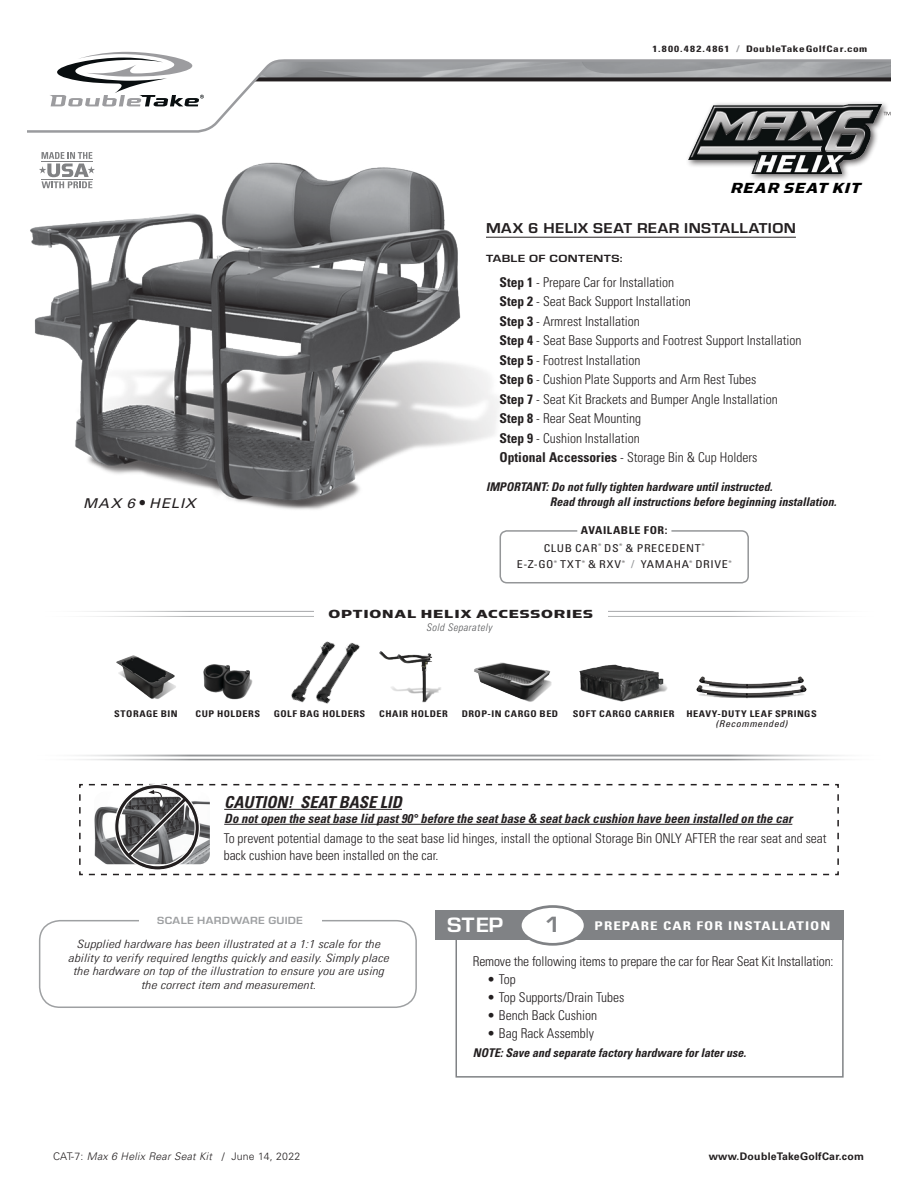
<style>
.page{position:relative;width:918px;height:1188px;background:#fff}
.page>*{position:absolute;margin:0;border:0;box-sizing:border-box;transform-origin:0 0}
.Sections{font:700 22.95px "Eurostile";color:#808285;scale:1.11 1}
.Sections-2{font:700 21.6px "Eurostile";color:#fff;scale:1.11 1}
.Cover_Note{font:italic 700 condensed 16.5px "Univers LT Pro";color:#231f20}
.t1{font:italic 16.5px "Simian Display Chimpanzee";color:#000}
.Step_Headers{font:700 14.85px "Eurostile";letter-spacing:.025em;color:#231f20;scale:1.11 1}
.t2{font:300 condensed 13.5px/16.2px "Univers LT Pro";color:#231f20}
.Battery_Text{font:italic 13.5px "Univers LT Pro 55";letter-spacing:.055em;color:#231f20;scale:1.11 1}
.Section_Sub-Header{font:13.2px "Simian Display Chimpanzee";letter-spacing:.05em;color:#231f20;scale:1.25 1}
.Cover_Note-2{font:italic 700 condensed 12.75px "Univers LT Pro";color:#231f20}
.Cover_Note-3{font:italic 700 condensed 12px "Univers LT Pro";color:#231f20}
.Section_Sub-Header-2{font:700 condensed 12px "Univers LT Pro";letter-spacing:.07em;color:#fff;scale:1.25 1}
.Battery_Text-2{font:italic 300 condensed 11.55px/13.5px "Univers LT Pro";letter-spacing:.01em;color:#231f20;text-align:center;scale:1.18 1}
.t3{font:condensed 10.8px "Univers LT Pro";letter-spacing:.055em;color:#231f20;scale:1.11 1}
.t4{font:700 10.8px "Eurostile";letter-spacing:.025em;color:#9ea0a2;scale:1.11 1}
.Step_Headers-2{font:700 10.8px "Eurostile";letter-spacing:.025em;color:#231f20;scale:1.25 1}
.t5{font:700 condensed 10.8px "Univers LT Pro";letter-spacing:.045em;color:#231f20;scale:1.11 1}
.t6{font:italic 300 10.5px "Univers LT Pro 45";letter-spacing:.025em;color:#231f20}
.t7{font:700 10.5px "Univers LT Pro 65";letter-spacing:.025em;color:#231f20}
.t8{font:italic 300 condensed 10.5px "Univers LT Pro";letter-spacing:.04em;color:#58595b}
.t9{font:700 condensed 9.3px "Univers LT Pro";letter-spacing:.045em;color:#231f20;scale:1.11 1}
.t10{font:italic condensed 9.3px "Univers LT Pro";letter-spacing:.04em;color:#231f20;scale:1.11 1}
.t11{font:700 condensed 9px "Univers LT Pro";letter-spacing:.045em;color:#231f20;scale:1.25 1}
.s1{color:#9a9b9e}
.s2{font-family:"Univers LT Pro 55 Roman";font-style:normal;font-size:15px}
.s3{font-weight:700}
.s4{color:#949698}
.s5{font-style:normal}
</style>
<div class="page">
<svg style="left:85px;top:52px;width:88px;height:5px"></svg>
<svg style="left:27px;top:57px;width:864px;height:76px"></svg>
<img style="left:30px;top:162px;width:503px;height:370px">
<div style="left:685px;top:100px;width:204px;height:81px;background:#231f20;opacity:.75"></div>
<img style="left:688px;top:104px;width:193px;height:69px">
<svg style="left:884px;top:112px;width:6px;height:3px"></svg>
<hr style="left:27px;top:611px;width:864px;height:1px;background:#949698">
<hr style="left:27px;top:616px;width:864px;height:1px;background:#949698">
<div style="left:314px;top:605px;width:294px;height:15px;background:#fff"></div>
<hr style="left:27px;top:754px;width:864px;height:2px;background:#949698">
<hr style="left:27px;top:759px;width:864px;height:2px;background:#949698">
<img style="left:474px;top:662px;width:78px;height:40px">
<img style="left:579px;top:664px;width:89px;height:38px">
<img style="left:696px;top:676px;width:111px;height:23px">
<img style="left:379px;top:652px;width:62px;height:51px">
<img style="left:291px;top:668px;width:20px;height:35px">
<img style="left:311px;top:641px;width:49px;height:63px">
<img style="left:203px;top:664px;width:50px;height:36px">
<hr style="left:486px;top:237px;width:310px;height:1px;background:#231f20">
<div style="left:500px;top:530px;width:249px;height:53px;border:2px solid #949698;border-radius:7px"></div>
<svg style="left:114px;top:504px;width:87px;height:372px"></svg>
<svg style="left:79px;top:784px;width:760px;height:91px"></svg>
<div style="left:39px;top:920px;width:378px;height:88px;border:2px solid #9ea0a2;border-radius:20px"></div>
<div style="left:139px;top:913px;width:182px;height:15px;background:#fff"></div>
<svg style="left:39px;top:152px;width:56px;height:36px"></svg>
<div style="left:455px;top:912px;width:389px;height:166px;background:#fff;border:2px solid #808285"></div>
<div style="left:435px;top:911px;width:408px;height:29px;background:#808285"></div>
<div style="left:520px;top:907px;width:65px;height:37px;background:#fff;border-radius:50%"></div>
<div style="left:519px;top:905px;width:67px;height:41px;border:3px solid #808285;border-radius:50%"></div>
<p class="t11" style="left:653px;top:43px;width:173px">1.800.482.4861 <span class="s1">/</span> DoubleTakeGolfCar.com</p>
<p class="t1" style="left:730px;top:179px;width:136px">REAR SEAT KIT</p>
<p class="Battery_Text" style="left:83px;top:494px;width:103px">MAX 6 <span class="s2">•</span> HELIX</p>
<p class="Step_Headers" style="left:486px;top:217px;width:281px">MAX 6 HELIX SEAT REAR INSTALLATION</p>
<p class="Step_Headers-2" style="left:486px;top:251px;width:111px">TABLE OF CONTENTS:</p>
<p class="t2" style="left:500px;top:273px;width:176px"><span class="s3">Step 1</span> - Prepare Car for Installation</p>
<p class="t2" style="left:500px;top:293px;width:193px"><span class="s3">Step 2</span> - Seat Back Support Installation</p>
<p class="t2" style="left:500px;top:312px;width:142px"><span class="s3">Step 3</span> - Armrest Installation</p>
<p class="t2" style="left:500px;top:332px;width:304px"><span class="s3">Step 4</span> - Seat Base Supports and Footrest Support Installation</p>
<p class="t2" style="left:500px;top:351px;width:142px"><span class="s3">Step 5</span> - Footrest Installation</p>
<p class="t2" style="left:500px;top:371px;width:258px"><span class="s3">Step 6</span> - Cushion Plate Supports and Arm Rest Tubes</p>
<p class="t2" style="left:500px;top:390px;width:280px"><span class="s3">Step 7</span> - Seat Kit Brackets and Bumper Angle Installation</p>
<p class="t2" style="left:500px;top:410px;width:143px"><span class="s3">Step 8</span> - Rear Seat Mounting</p>
<p class="t2" style="left:500px;top:429px;width:142px"><span class="s3">Step 9</span> - Cushion Installation</p>
<p class="t2" style="left:500px;top:449px;width:259px"><span class="s3">Optional Accessories</span> - Storage Bin &amp; Cup Holders</p>
<p class="Cover_Note-3" style="left:486px;top:480px;width:288px">IMPORTANT: Do not fully tighten hardware until instructed.</p>
<p class="Cover_Note-3" style="left:550px;top:494px;width:288px">Read through all instructions before beginning installation.</p>
<p class="t5" style="left:581px;top:523px;width:79px">AVAILABLE FOR:</p>
<p class="t3" style="left:544px;top:541px;width:147px">CLUB CAR<sup>®</sup> DS<sup>®</sup> &amp; PRECEDENT<sup>®</sup></p>
<p class="t3" style="left:517px;top:557px;width:195px">E-Z-GO<sup>®</sup> TXT<sup>®</sup> &amp; RXV<sup>®</sup> <span class="s4">/</span> YAMAHA<sup>®</sup> DRIVE<sup>®</sup></p>
<p class="Section_Sub-Header" style="left:328px;top:607px;width:213px">OPTIONAL HELIX ACCESSORIES</p>
<p class="t8" style="left:426px;top:620px;width:67px">Sold Separately</p>
<p class="t9" style="left:114px;top:708px;width:59px">STORAGE BIN</p>
<p class="t9" style="left:196px;top:708px;width:60px">CUP HOLDERS</p>
<p class="t9" style="left:274px;top:708px;width:84px">GOLF BAG HOLDERS</p>
<p class="t9" style="left:379px;top:708px;width:63px">CHAIR HOLDER</p>
<p class="t9" style="left:462px;top:708px;width:88px">DROP-IN CARGO BED</p>
<p class="t9" style="left:573px;top:708px;width:93px">SOFT CARGO CARRIER</p>
<p class="t9" style="left:686px;top:708px;width:119px">HEAVY-DUTY LEAF SPRINGS</p>
<p class="t10" style="left:716px;top:718px;width:66px">(Recommended)</p>
<p class="Cover_Note" style="left:224px;top:792px;width:179px">CAUTION! SEAT BASE LID</p>
<p class="Cover_Note-2" style="left:224px;top:811px;width:570px">Do not open the seat base lid past 90° before the seat base &amp; seat back cushion have been installed on the car</p>
<p class="t2" style="left:224px;top:830px;width:605px">To prevent potential damage to the seat base lid hinges, install the optional Storage Bin ONLY AFTER the rear seat and seat back cushion have been installed on the car.</p>
<p class="t4" style="left:157px;top:913px;width:133px">SCALE HARDWARE GUIDE</p>
<p class="Battery_Text-2" style="left:68px;top:937px;width:273px">Supplied hardware has been illustrated at a 1:1 scale for the ability to verify required lengths quickly and easily. Simply place the hardware on top of the illustration to ensure you are using the correct item and measurement.</p>
<p class="Sections-2" style="left:447px;top:909px;width:52px">STEP</p>
<p class="Sections" style="left:545px;top:908px;width:16px">1</p>
<p class="Section_Sub-Header-2" style="left:595px;top:918px;width:190px">PREPARE CAR FOR INSTALLATION</p>
<p class="t2" style="left:473px;top:952px;width:362px">Remove the following items to prepare the car for Rear Seat Kit Installation:</p>
<p class="t2" style="left:488px;top:970px;width:30px">• Top</p>
<p class="t2" style="left:488px;top:988px;width:138px">• Top Supports/Drain Tubes</p>
<p class="t2" style="left:488px;top:1006px;width:111px">• Bench Back Cushion</p>
<p class="t2" style="left:488px;top:1024px;width:108px">• Bag Rack Assembly</p>
<p class="Cover_Note-3" style="left:473px;top:1046px;width:275px">NOTE: Save and separate factory hardware for later use.</p>
<p class="t6" style="left:53px;top:1150px;width:249px"><span class="s5">CAT-7:</span> Max 6 Helix Rear Seat Kit <span class="s5">/ June 14, 2022</span></p>
<p class="t7" style="left:709px;top:1149px;width:157px">www.DoubleTakeGolfCar.com</p>
</div>
